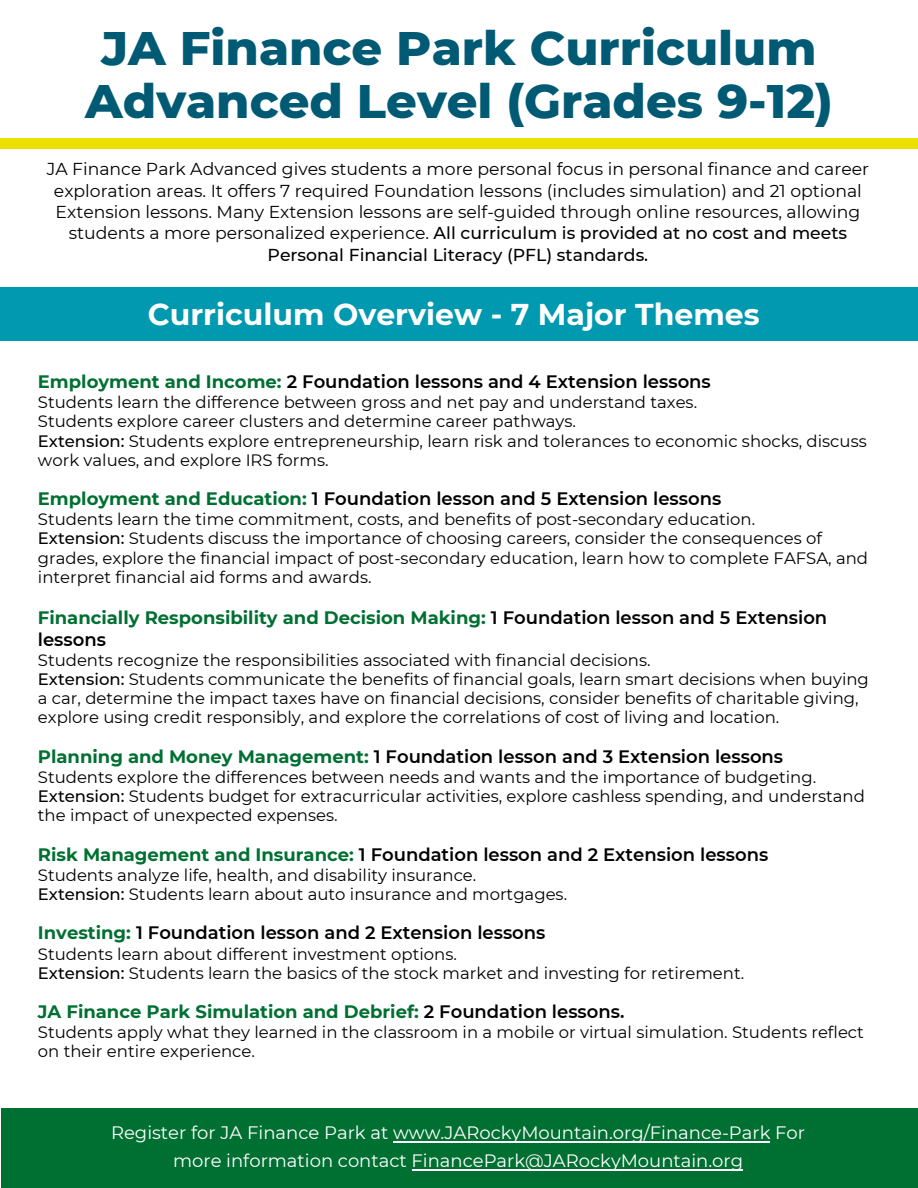
<style>
.page{position:relative;width:918px;height:1188px;background:#fff}
.page>*{position:absolute;margin:0;border:0;box-sizing:border-box;transform-origin:0 0}
.t1{font:800 48px/52.8px "Montserrat";color:#005a74;text-align:center}
.t2{font:700 30px "Montserrat";color:#fff}
.t3{font:600 18px "Montserrat";color:#020000}
.t4{font:700 18px/21.3px "Montserrat";color:#007032}
.t5{font:18px/28.2px "Montserrat";color:#fff;text-align:center}
.t6{font:17.25px/21.3px "Montserrat";color:#020000;text-align:center}
.t7{font:16.5px/19.2px "Montserrat";color:#020000}
.s1{font-weight:500}
.s2{font-weight:700;color:#007032}
.s3{font-weight:600;color:#020000}
</style>
<div class="page">
<div style="left:0;top:138px;width:918px;height:10px;background:#ebe000"></div>
<div style="left:0;top:287px;width:918px;height:54px;background:#0099b0"></div>
<div style="left:2px;top:1109px;width:916px;height:79px;background:#007032"></div>
<hr style="left:394px;top:1142px;width:376px;height:1px;background:#fff">
<hr style="left:412px;top:1170px;width:331px;height:1px;background:#fff">
<p class="t1" style="left:85px;top:21px;width:749px">JA Finance Park Curriculum<br>Advanced Level (Grades 9-12)</p>
<p class="t6" style="left:47px;top:158px;width:824px">JA Finance Park Advanced gives students a more personal focus in personal finance and career exploration areas. It offers 7 required Foundation lessons (includes simulation) and 21 optional Extension lessons. Many Extension lessons are self-guided through online resources, allowing students a more personalized experience. <span class="s1">All curriculum is provided at no cost and meets Personal Financial Literacy (PFL) standards.</span></p>
<p class="t2" style="left:148px;top:296px;width:614px">Curriculum Overview - 7 Major Themes</p>
<p class="t3" style="left:38px;top:371px;width:674px"><span class="s2">Employment and Income:</span> 2 Foundation lessons and 4 Extension lessons</p>
<p class="t7" style="left:38px;top:393px;width:661px">Students learn the difference between gross and net pay and understand taxes.</p>
<p class="t7" style="left:38px;top:412px;width:540px">Students explore career clusters and determine career pathways.</p>
<p class="t7" style="left:38px;top:431px;width:830px"><span class="s1">Extension:</span> Students explore entrepreneurship, learn risk and tolerances to economic shocks, discuss work values, and explore IRS forms.</p>
<p class="t3" style="left:38px;top:488px;width:685px"><span class="s2">Employment and Education:</span> 1 Foundation lesson and 5 Extension lessons</p>
<p class="t7" style="left:38px;top:510px;width:719px">Students learn the time commitment, costs, and benefits of post-secondary education.</p>
<p class="t7" style="left:38px;top:529px;width:832px"><span class="s1">Extension:</span> Students discuss the importance of choosing careers, consider the consequences of grades, explore the financial impact of post-secondary education, learn how to complete FAFSA, and interpret financial aid forms and awards.</p>
<p class="t4" style="left:38px;top:607px;width:791px">Financially Responsibility and Decision Making: <span class="s3">1 Foundation lesson and 5 Extension lessons</span></p>
<p class="t7" style="left:38px;top:650px;width:614px">Students recognize the responsibilities associated with financial decisions.</p>
<p class="t7" style="left:38px;top:670px;width:833px"><span class="s1">Extension:</span> Students communicate the benefits of financial goals, learn smart decisions when buying a car, determine the impact taxes have on financial decisions, consider benefits of charitable giving, explore using credit responsibly, and explore the correlations of cost of living and location.</p>
<p class="t3" style="left:38px;top:745px;width:747px"><span class="s2">Planning and Money Management:</span> 1 Foundation lesson and 3 Extension lessons</p>
<p class="t7" style="left:38px;top:767px;width:780px">Students explore the differences between needs and wants and the importance of budgeting.</p>
<p class="t7" style="left:38px;top:787px;width:828px"><span class="s1">Extension:</span> Students budget for extracurricular activities, explore cashless spending, and understand the impact of unexpected expenses.</p>
<p class="t3" style="left:38px;top:843px;width:732px"><span class="s2">Risk Management and Insurance:</span> 1 Foundation lesson and 2 Extension lessons</p>
<p class="t7" style="left:38px;top:865px;width:440px">Students analyze life, health, and disability insurance.</p>
<p class="t7" style="left:38px;top:884px;width:531px"><span class="s1">Extension:</span> Students learn about auto insurance and mortgages.</p>
<p class="t3" style="left:38px;top:922px;width:509px"><span class="s2">Investing:</span> 1 Foundation lesson and 2 Extension lessons</p>
<p class="t7" style="left:38px;top:944px;width:421px">Students learn about different investment options.</p>
<p class="t7" style="left:38px;top:963px;width:708px"><span class="s1">Extension:</span> Students learn the basics of the stock market and investing for retirement.</p>
<p class="t4" style="left:38px;top:1001px;width:588px">JA Finance Park Simulation and Debrief: <span class="s3">2 Foundation lessons.</span></p>
<p class="t7" style="left:38px;top:1023px;width:828px">Students apply what they learned in the classroom in a mobile or virtual simulation. Students reflect on their entire experience.</p>
<p class="t5" style="left:111px;top:1119px;width:695px">Register for JA Finance Park at www.JARockyMountain.org/Finance-Park For more information contact FinancePark@JARockyMountain.org</p>
</div>
